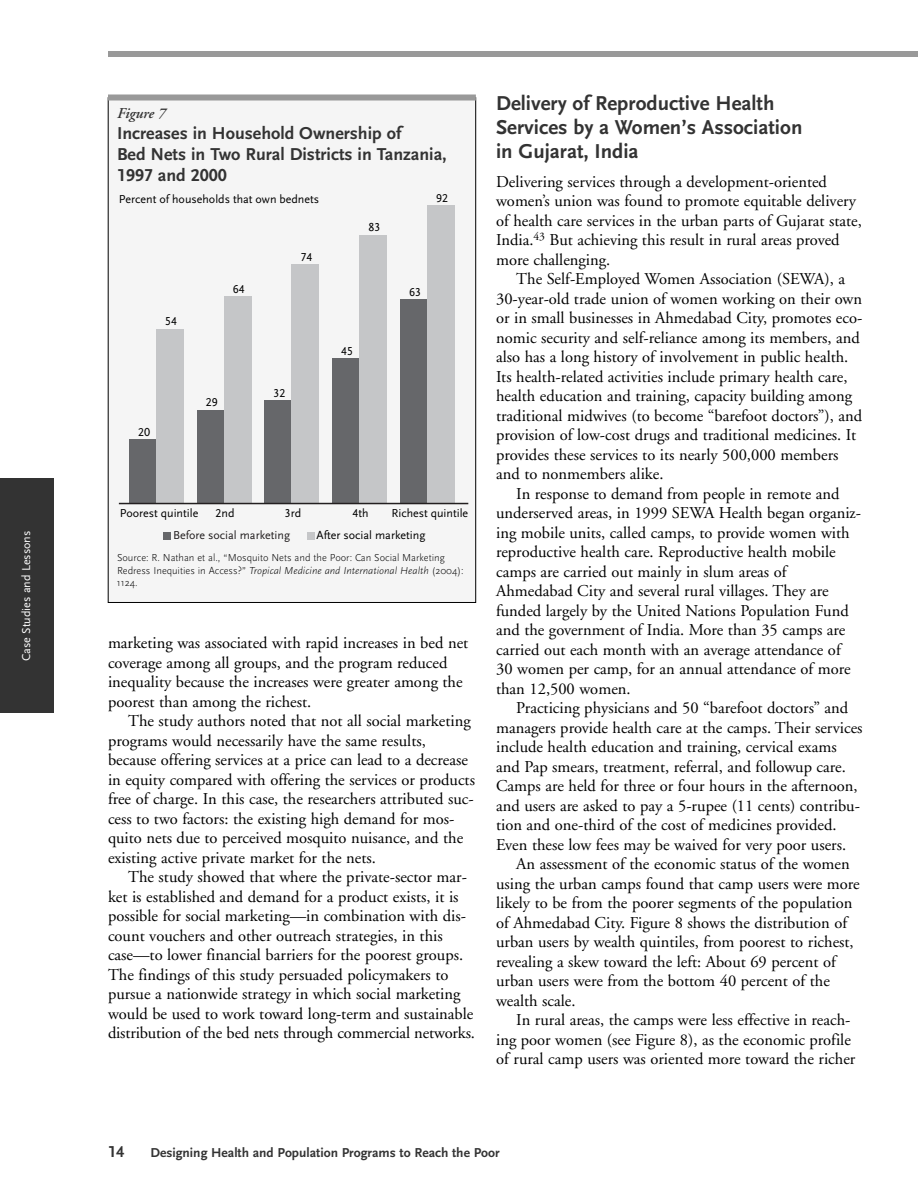
<style>
.page{position:relative;width:918px;height:1188px;background:#fff}
.page>*{position:absolute;margin:0;border:0;box-sizing:border-box;transform-origin:0 0}
.t1{font:700 21px/24px "Scala Sans LF";color:#333}
.t2{font:700 18px/21px "Scala Sans LF";color:#333}
.t3{font:16.5px/19.5px "Adobe Garamond";color:#000}
.t4{font:700 16.5px "Scala Sans LF";color:#333}
.t5{font:italic 600 15px "Adobe Garamond";color:#333}
.t6{font:700 13.5px "Scala Sans LF";color:#333}
.t7{font:12px "Scala Sans LF";color:#000}
.t8{font:12px "Scala Sans LF";color:#231f20}
.t9{font:12px "Scala Sans LF";color:#fff}
.t10{font:300 10.5px/12.8px "Scala Sans";color:#000}
.s1{font-style:italic}
</style>
<div class="page">
<div style="left:108px;top:51px;width:810px;height:6px;background:#999"></div>
<div style="left:108px;top:98px;width:368px;height:504px;background:#f5f5f5"></div>
<div style="left:163px;top:532px;width:8px;height:8px;background:#66676a"></div>
<div style="left:307px;top:532px;width:8px;height:8px;background:#c5c6c8"></div>
<div style="left:129px;top:439px;width:27px;height:65px;background:#66676a"></div>
<div style="left:156px;top:329px;width:27px;height:175px;background:#c5c6c8"></div>
<div style="left:197px;top:410px;width:27px;height:94px;background:#66676a"></div>
<div style="left:224px;top:296px;width:27px;height:208px;background:#c5c6c8"></div>
<div style="left:265px;top:400px;width:27px;height:104px;background:#66676a"></div>
<div style="left:292px;top:264px;width:27px;height:240px;background:#c5c6c8"></div>
<div style="left:332px;top:358px;width:28px;height:146px;background:#66676a"></div>
<div style="left:360px;top:235px;width:27px;height:269px;background:#c5c6c8"></div>
<div style="left:400px;top:299px;width:27px;height:205px;background:#66676a"></div>
<div style="left:427px;top:205px;width:27px;height:299px;background:#c5c6c8"></div>
<hr style="left:119px;top:503px;width:349px;height:1px;background:#231f20">
<div style="left:108px;top:94px;width:368px;height:6px;background:#999"></div>
<div style="left:0;top:478px;width:54px;height:234px;background:#333"></div>
<p class="t9" style="left:20px;top:661px;width:131px;rotate:-90deg">Case Studies and Lessons</p>
<p class="t5" style="left:117px;top:108px;width:50px">Figure 7</p>
<p class="t2" style="left:117px;top:124px;width:331px">Increases in Household Ownership of<br>Bed Nets in Two Rural Districts in Tanzania,<br>1997 and 2000</p>
<p class="t7" style="left:119px;top:193px;width:202px">Percent of households that own bednets</p>
<p class="t7" style="left:165px;top:316px;width:13px">54</p>
<p class="t7" style="left:138px;top:426px;width:13px">20</p>
<p class="t7" style="left:233px;top:283px;width:13px">64</p>
<p class="t7" style="left:206px;top:397px;width:13px">29</p>
<p class="t7" style="left:301px;top:251px;width:13px">74</p>
<p class="t7" style="left:274px;top:387px;width:13px">32</p>
<p class="t7" style="left:368px;top:222px;width:13px">83</p>
<p class="t7" style="left:341px;top:345px;width:13px">45</p>
<p class="t7" style="left:436px;top:192px;width:13px">92</p>
<p class="t7" style="left:409px;top:286px;width:13px">63</p>
<p class="t7" style="left:120px;top:507px;width:80px">Poorest quintile</p>
<p class="t7" style="left:216px;top:507px;width:21px">2nd</p>
<p class="t7" style="left:285px;top:507px;width:18px">3rd</p>
<p class="t7" style="left:352px;top:507px;width:18px">4th</p>
<p class="t7" style="left:391px;top:507px;width:78px">Richest quintile</p>
<p class="t8" style="left:173px;top:530px;width:119px">Before social marketing</p>
<p class="t7" style="left:317px;top:530px;width:110px">After social marketing</p>
<p class="t10" style="left:117px;top:551px;width:348px">Source: R. Nathan et al., “Mosquito Nets and the Poor: Can Social Marketing<br>Redress Inequities in Access?” <span class="s1">Tropical Medicine and International Health</span> (2004):<br>1124.</p>
<p class="t3" style="left:108px;top:635px;width:362px">marketing was associated with rapid increases in bed net coverage among all groups, and the program reduced inequality because the increases were greater among the poorest than among the richest.</p>
<p class="t3" style="left:108px;top:713px;width:369px;text-indent:20px">The study authors noted that not all social marketing programs would necessarily have the same results, because offering services at a price can lead to a decrease in equity compared with offering the services or products free of charge. In this case, the researchers attributed suc&shy;cess to two factors: the existing high demand for mos&shy;quito nets due to perceived mosquito nuisance, and the existing active private market for the nets.</p>
<p class="t3" style="left:108px;top:869px;width:368px;text-indent:20px">The study showed that where the private-sector mar&shy;ket is established and demand for a product exists, it is possible for social marketing—in combination with dis&shy;count vouchers and other outreach strategies, in this case—to lower financial barriers for the poorest groups.<br>The findings of this study persuaded policymakers to pursue a nationwide strategy in which social marketing would be used to work toward long-term and sustainable distribution of the bed nets through commercial networks.</p>
<p class="t1" style="left:496px;top:92px;width:308px">Delivery of Reproductive Health<br>Services by a Women’s Association in Gujarat, India</p>
<p class="t3" style="left:496px;top:173px;width:367px">Delivering services through a development-oriented women’s union was found to promote equitable delivery of health care services in the urban parts of Gujarat state, India.<sup>43</sup> But achieving this result in rural areas proved more challenging.</p>
<p class="t3" style="left:496px;top:271px;width:368px;text-indent:20px">The Self-Employed Women Association (SEWA), a 30-year-old trade union of women working on their own or in small businesses in Ahmedabad City, promotes eco&shy;nomic security and self-reliance among its members, and also has a long history of involvement in public health.<br>Its health-related activities include primary health care, health education and training, capacity building among traditional midwives (to become “barefoot doctors”), and provision of low-cost drugs and traditional medicines. It provides these services to its nearly 500,000 members and to nonmembers alike.</p>
<p class="t3" style="left:496px;top:485px;width:367px;text-indent:20px">In response to demand from people in remote and underserved areas, in 1999 SEWA Health began organiz&shy;ing mobile units, called camps, to provide women with reproductive health care. Reproductive health mobile camps are carried out mainly in slum areas of Ahmedabad City and several rural villages. They are funded largely by the United Nations Population Fund and the government of India. More than 35 camps are carried out each month with an average attendance of 30 women per camp, for an annual attendance of more than 12,500 women.</p>
<p class="t3" style="left:516px;top:700px;width:334px">Practicing physicians and 50 “barefoot doctors” and</p>
<p class="t3" style="left:496px;top:719px;width:368px">managers provide health care at the camps. Their services</p>
<p class="t3" style="left:496px;top:739px;width:342px">include health education and training, cervical exams</p>
<p class="t3" style="left:496px;top:758px;width:351px">and Pap smears, treatment, referral, and followup care.</p>
<p class="t3" style="left:496px;top:778px;width:363px">Camps are held for three or four hours in the afternoon,</p>
<p class="t3" style="left:496px;top:797px;width:365px">and users are asked to pay a 5-rupee (11 cents) contribu-</p>
<p class="t3" style="left:496px;top:817px;width:342px">tion and one-third of the cost of medicines provided.</p>
<p class="t3" style="left:496px;top:836px;width:352px">Even these low fees may be waived for very poor users.</p>
<p class="t3" style="left:516px;top:856px;width:335px">An assessment of the economic status of the women</p>
<p class="t3" style="left:496px;top:875px;width:365px">using the urban camps found that camp users were more</p>
<p class="t3" style="left:496px;top:895px;width:358px">likely to be from the poorer segments of the population</p>
<p class="t3" style="left:496px;top:914px;width:353px">of Ahmedabad City. Figure 8 shows the distribution of</p>
<p class="t3" style="left:496px;top:934px;width:359px">urban users by wealth quintiles, from poorest to richest,</p>
<p class="t3" style="left:496px;top:953px;width:341px">revealing a skew toward the left: About 69 percent of</p>
<p class="t3" style="left:496px;top:973px;width:335px">urban users were from the bottom 40 percent of the</p>
<p class="t3" style="left:496px;top:992px;width:81px">wealth scale.</p>
<p class="t3" style="left:516px;top:1012px;width:336px">In rural areas, the camps were less effective in reach-</p>
<p class="t3" style="left:496px;top:1031px;width:356px">ing poor women (see Figure 8), as the economic profile</p>
<p class="t3" style="left:496px;top:1051px;width:361px">of rural camp users was oriented more toward the richer</p>
<p class="t4" style="left:108px;top:1144px;width:18px">14</p>
<p class="t6" style="left:150px;top:1146px;width:351px">Designing Health and Population Programs to Reach the Poor</p>
</div>
